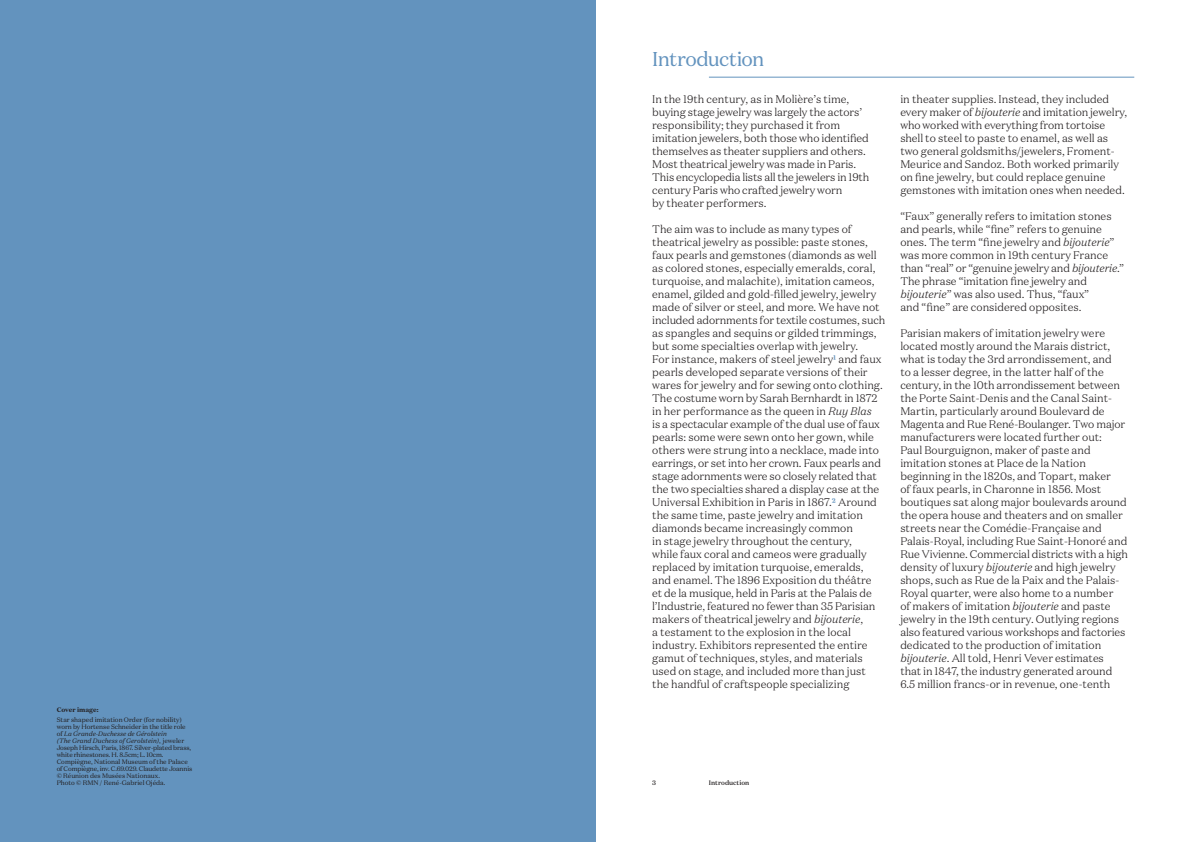
<style>
.page{position:relative;width:1191px;height:842px;background:#fff}
.page>*{position:absolute;margin:0;border:0;box-sizing:border-box;transform-origin:0 0}
.nom_de_famille{font:20px "Domaine Text";letter-spacing:-.03em;color:#6393be}
.labeur__introduction{font:300 11px/13px "Domaine Text";color:#231f20}
.légendes{font:6.5px/7px "Domaine Text";letter-spacing:-.01em;color:#231f20}
.folio{font:500 6.5px "Domaine Text";color:#231f20}
.légendes-2{font:700 6.5px "Domaine Text";color:#231f20}
.s1{font-style:italic}
.s2{font-weight:500;color:#6393be}
</style>
<div class="page">
<div style="left:0;top:0;width:595px;height:842px;background:#6393be"></div>
<hr style="left:709px;top:77px;width:425px;height:1px;background:#6393be">
<p class="légendes-2" style="left:57px;top:706px;width:44px">Cover image :</p>
<p class="légendes" style="left:57px;top:716px;width:137px">Star shaped imitation Order (for nobility) worn by Hortense Schneider in the title role of <span class="s1">La Grande-Duchesse de Gérolstein<br>(The Grand Duchess of Gerolstein)</span>, jeweler Joseph Hirsch, Paris, 1867. Silver-plated brass, white rhinestones. H. 8.5cm; L. 10cm.<br>Compiègne, National Museum of the Palace of Compiègne, inv. C.69.029. Claudette Joannis © Réunion des Musées Nationaux.<br>Photo © RMN / René-Gabriel Ojéda.</p>
<p class="nom_de_famille" style="left:652px;top:47px;width:114px">Introduction</p>
<p class="labeur__introduction" style="left:652px;top:92px;width:219px">In the 19th century, as in Molière’s time, buying stage jewelry was largely the actors’ responsibility; they purchased it from imitation jewelers, both those who identified themselves as theater suppliers and others.<br>Most theatrical jewelry was made in Paris.<br>This encyclopedia lists all the jewelers in 19th century Paris who crafted jewelry worn<br>by theater performers.</p>
<p class="labeur__introduction" style="left:652px;top:222px;width:235px">The aim was to include as many types of theatrical jewelry as possible: paste stones, faux pearls and gemstones (diamonds as well as colored stones, especially emeralds, coral, turquoise, and malachite), imitation cameos, enamel, gilded and gold-filled jewelry, jewelry made of silver or steel, and more. We have not included adornments for textile costumes, such as spangles and sequins or gilded trimmings, but some specialties overlap with jewelry.<br>For instance, makers of steel jewelry<span class="s2">1</span> and faux pearls developed separate versions of their wares for jewelry and for sewing onto clothing.<br>The costume worn by Sarah Bernhardt in 1872 in her performance as the queen in <span class="s1">Ruy Blas<br></span>is a spectacular example of the dual use of faux pearls: some were sewn onto her gown, while others were strung into a necklace, made into earrings, or set into her crown. Faux pearls and stage adornments were so closely related that the two specialties shared a display case at the Universal Exhibition in Paris in 1867.<span class="s2">2</span> Around the same time, paste jewelry and imitation diamonds became increasingly common<br>in stage jewelry throughout the century,<br>while faux coral and cameos were gradually replaced by imitation turquoise, emeralds, and enamel. The 1896 Exposition du théâtre<br>et de la musique, held in Paris at the Palais de l’Industrie, featured no fewer than 35 Parisian makers of theatrical jewelry and <span class="s1">bijouterie</span>,<br>a testament to the explosion in the local industry. Exhibitors represented the entire gamut of techniques, styles, and materials used on stage, and included more than just the handful of craftspeople specializing</p>
<p class="labeur__introduction" style="left:900px;top:92px;width:228px">in theater supplies. Instead, they included every maker of <span class="s1">bijouterie</span> and imitation jewelry, who worked with everything from tortoise shell to steel to paste to enamel, as well as two general goldsmiths/jewelers, Froment-Meurice and Sandoz. Both worked primarily on fine jewelry, but could replace genuine gemstones with imitation ones when needed.</p>
<p class="labeur__introduction" style="left:900px;top:209px;width:225px">“Faux” generally refers to imitation stones and pearls, while “fine” refers to genuine ones. The term “fine jewelry and <span class="s1">bijouterie</span>” was more common in 19th century France than “real” or “genuine jewelry and <span class="s1">bijouterie</span>.” The phrase “imitation fine jewelry and <span class="s1">bijouterie</span>” was also used. Thus, “faux”<br>and “fine” are considered opposites.</p>
<p class="labeur__introduction" style="left:900px;top:326px;width:229px">Parisian makers of imitation jewelry were located mostly around the Marais district, what is today the 3rd arrondissement, and<br>to a lesser degree, in the latter half of the century, in the 10th arrondissement between the Porte Saint-Denis and the Canal Saint-Martin, particularly around Boulevard de Magenta and Rue René-Boulanger. Two major manufacturers were located further out:<br>Paul Bourguignon, maker of paste and imitation stones at Place de la Nation beginning in the 1820s, and Topart, maker<br>of faux pearls, in Charonne in 1856. Most boutiques sat along major boulevards around the opera house and theaters and on smaller streets near the Comédie-Française and Palais-Royal, including Rue Saint-Honoré and Rue Vivienne. Commercial districts with a high density of luxury <span class="s1">bijouterie</span> and high jewelry shops, such as Rue de la Paix and the Palais-Royal quarter, were also home to a number<br>of makers of imitation <span class="s1">bijouterie</span> and paste jewelry in the 19th century. Outlying regions also featured various workshops and factories dedicated to the production of imitation <span class="s1">bijouterie</span>. All told, Henri Vever estimates<br>that in 1847, the industry generated around 6.5 million francs-or in revenue, one-tenth</p>
<p class="folio" style="left:652px;top:779px;width:5px">3</p>
<p class="folio" style="left:709px;top:779px;width:42px">Introduction</p>
</div>
